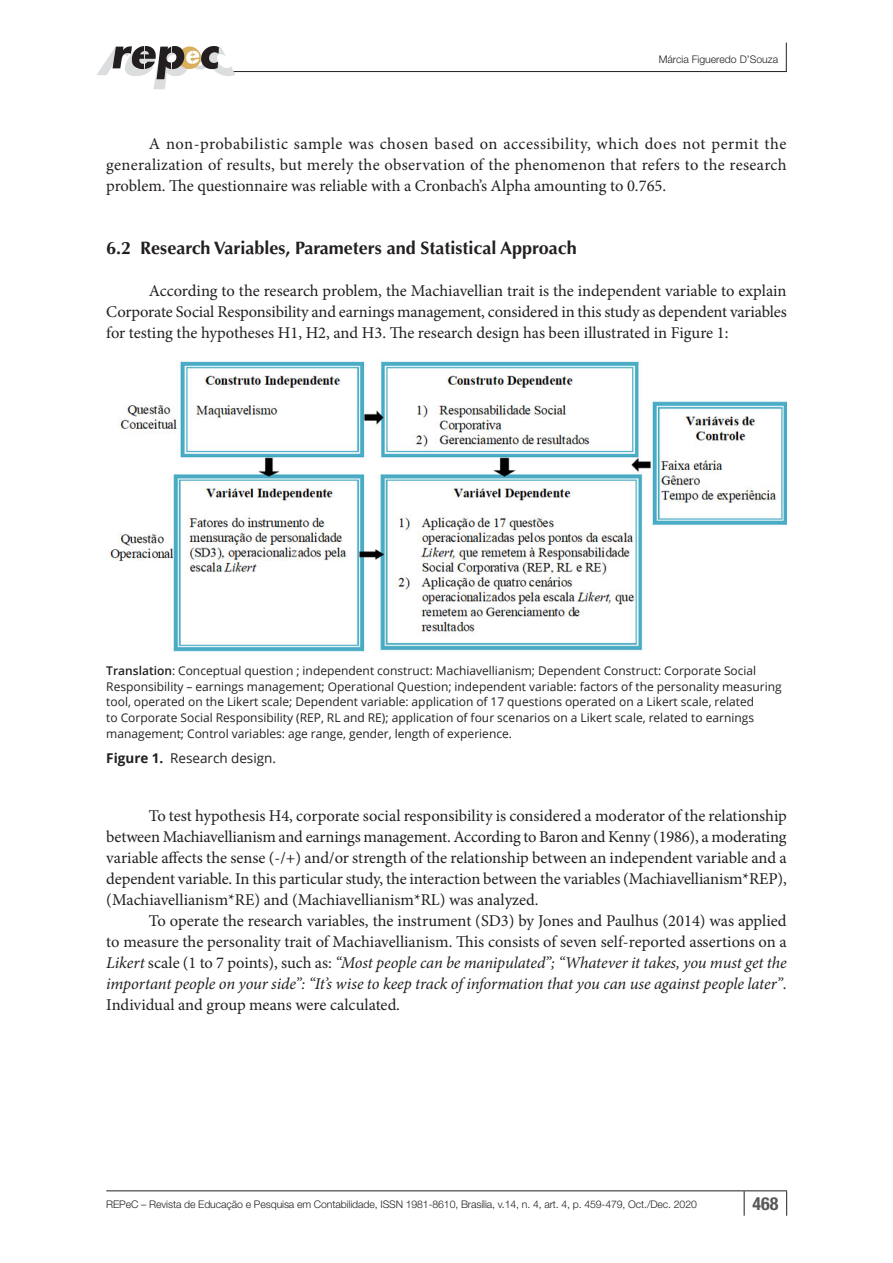
<style>
.page{position:relative;width:893px;height:1263px;background:#fff}
.page>*{position:absolute;margin:0;border:0;box-sizing:border-box;transform-origin:0 0}
.miolo_TITULO_2{font:700 18px "Optima LT Std";color:#231f20}
.t1{font:700 condensed 18px "Helvetica Neue LT Std";color:#57585a}
.texto_GERAL{font:16.5px/21px "Minion Pro";color:#231f20;text-align:justify}
.box_TIT_FIG{font:13.5px "Open Sans";color:#231f20}
.box_TEXTO{font:12px/15.8px "Open Sans";color:#231f20}
.t2{font:300 10.5px "Helvetica Neue LT Std";letter-spacing:-.01em;color:#231f20}
.s1{font-weight:600}
.s2{font-weight:700}
.s3{font-style:italic}
</style>
<div class="page">
<hr style="left:230px;top:71px;width:556px;height:1px;background:#231f20">
<svg style="left:97px;top:46px;width:138px;height:43px"></svg>
<svg style="left:786px;top:43px;width:1px;height:29px"></svg>
<hr style="left:106px;top:1190px;width:638px;height:1px;background:#231f20">
<hr style="left:744px;top:1190px;width:43px;height:1px;background:#231f20">
<svg style="left:744px;top:1191px;width:1px;height:25px"></svg>
<svg style="left:786px;top:1191px;width:1px;height:25px"></svg>
<img style="left:110px;top:359px;width:677px;height:294px">
<p class="t2" style="left:659px;top:53px;width:121px">Márcia Figueredo D’Souza</p>
<p class="texto_GERAL" style="left:106px;top:133px;width:682px;text-indent:43px">A non-probabilistic sample was chosen based on accessibility, which does not permit the generalization of results, but merely the observation of the phenomenon that refers to the research problem. The questionnaire was reliable with a Cronbach’s Alpha amounting to 0.765.</p>
<p class="miolo_TITULO_2" style="left:106px;top:237px;width:472px">6.2 Research Variables, Parameters and Statistical Approach</p>
<p class="texto_GERAL" style="left:106px;top:280px;width:682px;text-indent:43px">According to the research problem, the Machiavellian trait is the independent variable to explain Corporate Social Responsibility and earnings management, considered in this study as dependent variables for testing the hypotheses H1, H2, and H3. The research design has been illustrated in Figure 1:</p>
<p class="box_TEXTO" style="left:106px;top:662px;width:677px"><span class="s1">Translation</span>: Conceptual question ; independent construct: Machiavellianism; Dependent Construct: Corporate Social Responsibility – earnings management; Operational Question; independent variable: factors of the personality measuring tool, operated on the Likert scale; Dependent variable: application of 17 questions operated on a Likert scale, related<br>to Corporate Social Responsibility (REP, RL and RE); application of four scenarios on a Likert scale, related to earnings management; Control variables: age range, gender, length of experience.</p>
<p class="box_TIT_FIG" style="left:106px;top:749px;width:171px"><span class="s2">Figure 1.</span> Research design.</p>
<p class="texto_GERAL" style="left:106px;top:805px;width:682px;text-indent:43px">To test hypothesis H4, corporate social responsibility is considered a moderator of the relationship between Machiavellianism and earnings management. According to Baron and Kenny (1986), a moderating variable affects the sense (-/+) and/or strength of the relationship between an independent variable and a dependent variable. In this particular study, the interaction between the variables (Machiavellianism*REP), (Machiavellianism*RE) and (Machiavellianism*RL) was analyzed.</p>
<p class="texto_GERAL" style="left:106px;top:910px;width:682px;text-indent:43px">To operate the research variables, the instrument (SD3) by Jones and Paulhus (2014) was applied to measure the personality trait of Machiavellianism. This consists of seven self-reported assertions on a <span class="s3">Likert</span> scale (1 to 7 points), such as: <span class="s3">“Most people can be manipulated”; “Whatever it takes, you must get the important people on your side”: “It’s wise to keep track of information that you can use against people later”</span>.<br>Individual and group means were calculated.</p>
<p class="t2" style="left:106px;top:1197px;width:592px">REPeC – Revista de Educação e Pesquisa em Contabilidade, ISSN 1981-8610, Brasília, v.14, n. 4, art. 4, p. 459-479, Oct./Dec. 2020</p>
<p class="t1" style="left:752px;top:1192px;width:27px">468</p>
</div>
